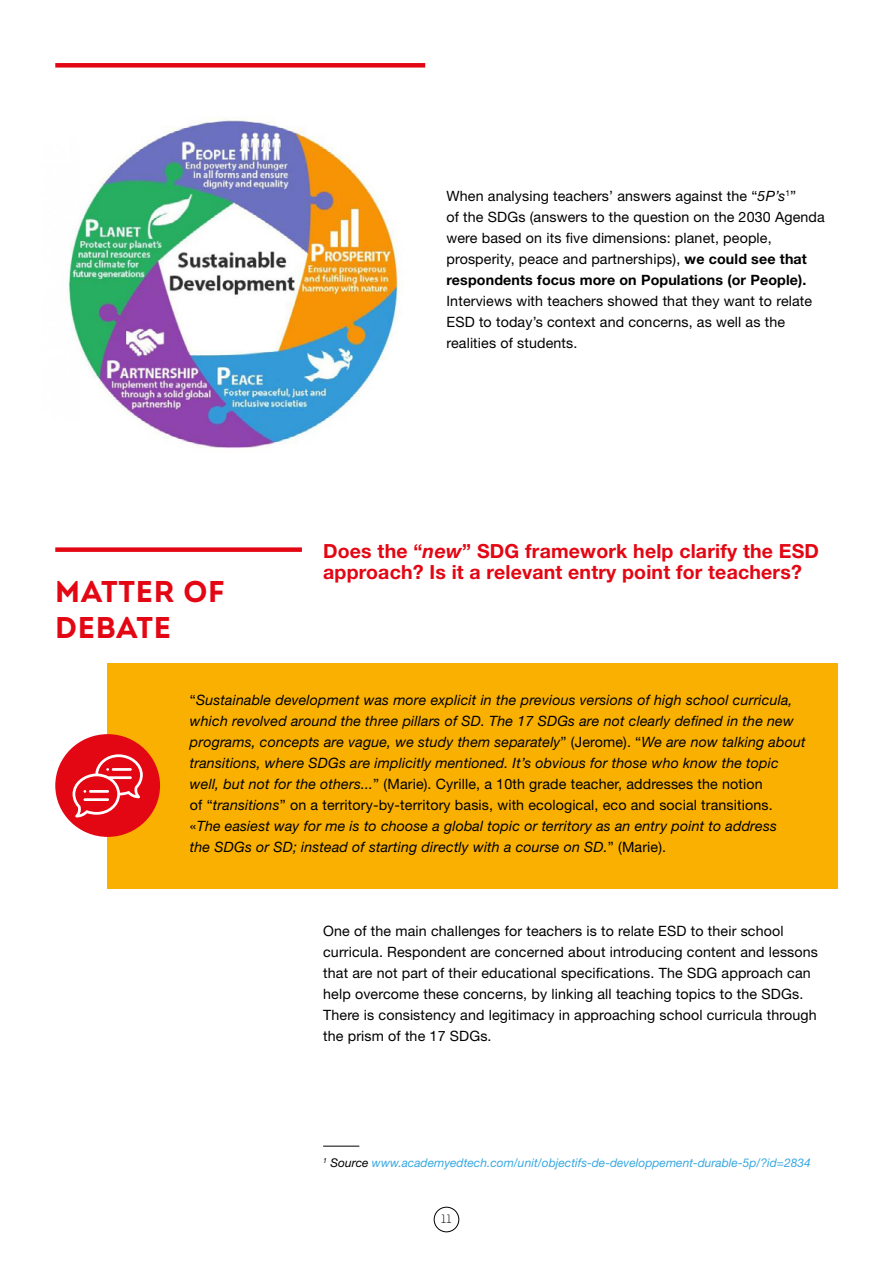
<style>
.page{position:relative;width:893px;height:1263px;background:#fff}
.page>*{position:absolute;margin:0;border:0;box-sizing:border-box;transform-origin:0 0}
.t1{font:30px/36px "Intro Bold Alt";letter-spacing:.025em;color:#e30613}
.t2{font:700 19.5px/21px "Helvetica Neue LT Std";letter-spacing:.01em;color:#e30613}
.t3{font:14.25px/21px "Helvetica Neue LT Std";letter-spacing:.01em;color:#000}
.t4{font:italic 14.25px/21px "Helvetica Neue LT Std";letter-spacing:.01em;color:#000}
.t5{font:italic 12px "Helvetica Neue LT Std";color:#38a8e0}
.t6{font:12px "Intro Light Alt";color:#000}
.s1{font-style:italic}
.s2{font-weight:700}
.s3{font-style:normal}
.s4{color:#000}
</style>
<div class="page">
<div style="left:434px;top:1207px;width:25px;height:25px;border:1px solid #000;border-radius:50%"></div>
<div style="left:55px;top:547px;width:247px;height:5px;background:#e30613"></div>
<img style="left:67px;top:118px;width:331px;height:330px">
<div style="left:108px;top:663px;width:730px;height:225px;background:#f9b000"></div>
<div style="left:55px;top:734px;width:105px;height:103px;background:#e30613;border-radius:50%"></div>
<hr style="left:323px;top:1146px;width:36px;height:1px;background:#000">
<div style="left:55px;top:63px;width:370px;height:5px;background:#e30613"></div>
<svg style="left:73px;top:754px;width:70px;height:63px"></svg>
<hr style="left:89px;top:790px;width:20px;height:3px;background:#fff">
<hr style="left:84px;top:798px;width:25px;height:3px;background:#fff">
<hr style="left:112px;top:768px;width:20px;height:3px;background:#fff">
<h1 class="t1" style="left:55px;top:573px;width:171px">MATTER OF<br>DEBATE</h1>
<p class="t3" style="left:446px;top:185px;width:380px">When analysing teachers’ answers against the “<span class="s1">5P’s</span><sup>1</sup>”<br>of the SDGs (answers to the question on the 2030 Agenda were based on its five dimensions: planet, people, prosperity, peace and partnerships), <span class="s2">we could see that respondents focus more on Populations (or People).</span></p>
<p class="t3" style="left:446px;top:290px;width:367px">Interviews with teachers showed that they want to relate<br>ESD to today’s context and concerns, as well as the realities of students.</p>
<h2 class="t2" style="left:323px;top:540px;width:497px">Does the “<span class="s1">new</span>” SDG framework help clarify the ESD approach? Is it a relevant entry point for teachers?</h2>
<p class="t4" style="left:190px;top:689px;width:617px"><span class="s3">“</span>Sustainable development was more explicit in the previous versions of high school curricula, which revolved around the three pillars of SD. The 17 SDGs are not clearly defined in the new programs, concepts are vague, we study them separately<span class="s3">” (Jerome). “</span>We are now talking about transitions, where SDGs are implicitly mentioned. It’s obvious for those who know the topic well, but not for the others...<span class="s3">” (Marie). Cyrille, a 10th grade teacher, addresses the notion<br>of “</span>transitions<span class="s3">” on a territory-by-territory basis, with ecological, eco and social transitions. «</span>The easiest way for me is to choose a global topic or territory as an entry point to address<br>the SDGs or SD; instead of starting directly with a course on SD.<span class="s3">” (Marie).</span></p>
<p class="t3" style="left:323px;top:920px;width:496px">One of the main challenges for teachers is to relate ESD to their school curricula. Respondent are concerned about introducing content and lessons that are not part of their educational specifications. The SDG approach can help overcome these concerns, by linking all teaching topics to the SDGs.<br>There is consistency and legitimacy in approaching school curricula through the prism of the 17 SDGs.</p>
<p class="t5" style="left:323px;top:1156px;width:489px"><sup>1</sup> <span class="s4">Source</span> www.academyedtech.com/unit/objectifs-de-developpement-durable-5p/?id=2834</p>
<p class="t6" style="left:441px;top:1212px;width:12px">11</p>
</div>
